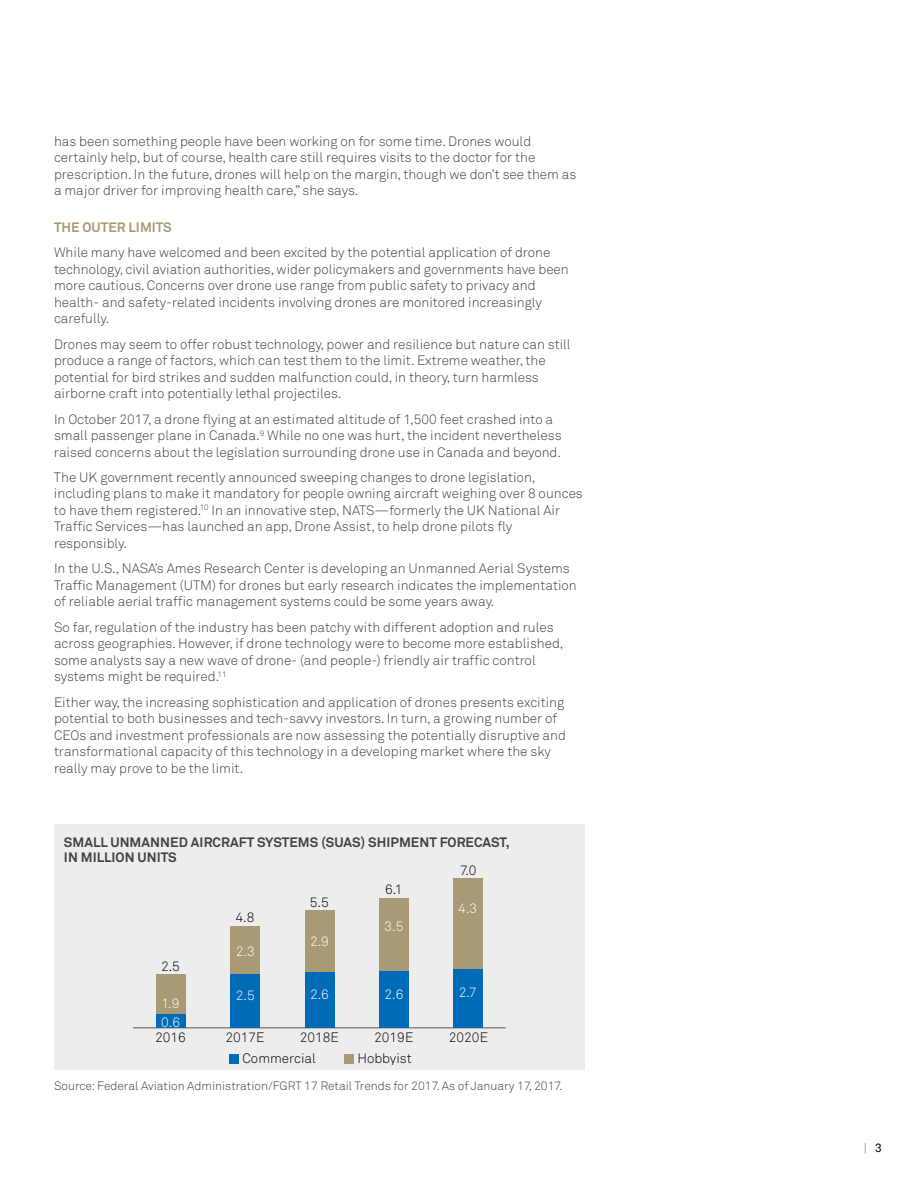
<style>
.page{position:relative;width:918px;height:1188px;background:#fff}
.page>*{position:absolute;margin:0;border:0;box-sizing:border-box;transform-origin:0 0}
.t1{font:13.5px/16.5px "Akkurat Light Pro";color:#414042}
.t2{font:700 13.5px/15px "Akkurat Pro";letter-spacing:.005em;color:#414042}
.t3{font:13.5px "Akkurat Light Pro";color:#000}
.t4{font:13.5px/19px "Akkurat Light Pro";color:#fff}
.t5{font:700 13.5px "Akkurat Pro";color:#a89a75}
.t6{font:12px "Akkurat Light Pro";color:#414042}
.t7{font:12px "Akkurat Pro";color:#a89a75}
.s1{color:#000}
</style>
<div class="page">
<div style="left:54px;top:824px;width:531px;height:245px;background:#eeeded"></div>
<hr style="left:133px;top:1027px;width:373px;height:1px;background:#58595b">
<div style="left:156px;top:974px;width:29px;height:41px;background:#a89a75"></div>
<div style="left:156px;top:1015px;width:29px;height:13px;background:#006cb7"></div>
<div style="left:453px;top:879px;width:29px;height:91px;background:#a89a75"></div>
<div style="left:453px;top:970px;width:29px;height:58px;background:#006cb7"></div>
<div style="left:379px;top:898px;width:29px;height:74px;background:#a89a75"></div>
<div style="left:379px;top:972px;width:29px;height:56px;background:#006cb7"></div>
<div style="left:305px;top:910px;width:29px;height:62px;background:#a89a75"></div>
<div style="left:305px;top:972px;width:29px;height:56px;background:#006cb7"></div>
<div style="left:230px;top:926px;width:30px;height:48px;background:#a89a75"></div>
<div style="left:230px;top:974px;width:30px;height:54px;background:#006cb7"></div>
<div style="left:229px;top:1054px;width:10px;height:10px;background:#006cb7"></div>
<div style="left:344px;top:1054px;width:10px;height:10px;background:#a89a75"></div>
<p class="t1" style="left:54px;top:133px;width:524px">has been something people have been working on for some time. Drones would certainly help, but of course, health care still requires visits to the doctor for the prescription. In the future, drones will help on the margin, though we don’t see them as a major driver for improving health care,” she says.</p>
<p class="t5" style="left:54px;top:219px;width:119px">THE OUTER LIMITS</p>
<p class="t1" style="left:54px;top:244px;width:516px">While many have welcomed and been excited by the potential application of drone technology, civil aviation authorities, wider policymakers and governments have been more cautious. Concerns over drone use range from public safety to privacy and health- and safety-related incidents involving drones are monitored increasingly carefully.</p>
<p class="t1" style="left:54px;top:336px;width:518px">Drones may seem to offer robust technology, power and resilience but nature can still produce a range of factors, which can test them to the limit. Extreme weather, the potential for bird strikes and sudden malfunction could, in theory, turn harmless airborne craft into potentially lethal projectiles.</p>
<p class="t1" style="left:54px;top:411px;width:509px">In October 2017, a drone flying at an estimated altitude of 1,500 feet crashed into a small passenger plane in Canada.<sup>9</sup> While no one was hurt, the incident nevertheless raised concerns about the legislation surrounding drone use in Canada and beyond.</p>
<p class="t1" style="left:54px;top:469px;width:530px">The UK government recently announced sweeping changes to drone legislation, including plans to make it mandatory for people owning aircraft weighing over 8 ounces to have them registered.<sup>10</sup> In an innovative step, NATS—formerly the UK National Air Traffic Services—has launched an app, Drone Assist, to help drone pilots fly responsibly.</p>
<p class="t1" style="left:54px;top:561px;width:524px">In the U.S., NASA’s Ames Research Center is developing an Unmanned Aerial Systems<br>Traffic Management (UTM) for drones but early research indicates the implementation of reliable aerial traffic management systems could be some years away.</p>
<p class="t1" style="left:54px;top:619px;width:511px">So far, regulation of the industry has been patchy with different adoption and rules across geographies. However, if drone technology were to become more established, some analysts say a new wave of drone- (and people-) friendly air traffic control systems might be required.<sup>11</sup></p>
<p class="t1" style="left:54px;top:694px;width:513px">Either way, the increasing sophistication and application of drones presents exciting potential to both businesses and tech-savvy investors. In turn, a growing number of CEOs and investment professionals are now assessing the potentially disruptive and transformational capacity of this technology in a developing market where the sky really may prove to be the limit.</p>
<p class="t2" style="left:64px;top:835px;width:447px">SMALL UNMANNED AIRCRAFT SYSTEMS (SUAS) SHIPMENT FORECAST,<br>IN MILLION UNITS</p>
<p class="t3" style="left:161px;top:958px;width:20px">2.5</p>
<p class="t4" style="left:161px;top:994px;width:20px">1.9<br>0.6</p>
<p class="t3" style="left:236px;top:909px;width:20px">4.8</p>
<p class="t4" style="left:236px;top:942px;width:20px">2.3</p>
<p class="t4" style="left:236px;top:986px;width:20px">2.5</p>
<p class="t3" style="left:310px;top:894px;width:20px">5.5</p>
<p class="t4" style="left:310px;top:932px;width:20px">2.9</p>
<p class="t4" style="left:310px;top:985px;width:20px">2.6</p>
<p class="t3" style="left:385px;top:882px;width:19px">6.1</p>
<p class="t4" style="left:385px;top:917px;width:20px">3.5</p>
<p class="t4" style="left:385px;top:985px;width:20px">2.6</p>
<p class="t3" style="left:460px;top:862px;width:18px">7.0</p>
<p class="t4" style="left:458px;top:899px;width:20px">4.3</p>
<p class="t4" style="left:459px;top:983px;width:20px">2.7</p>
<p class="t3" style="left:155px;top:1030px;width:32px">2016</p>
<p class="t3" style="left:225px;top:1030px;width:40px">2017E</p>
<p class="t3" style="left:300px;top:1030px;width:40px">2018E</p>
<p class="t3" style="left:374px;top:1030px;width:41px">2019E</p>
<p class="t3" style="left:449px;top:1030px;width:41px">2020E</p>
<p class="t3" style="left:357px;top:1051px;width:56px">Hobbyist</p>
<p class="t3" style="left:243px;top:1050px;width:75px">Commercial</p>
<p class="t6" style="left:54px;top:1079px;width:510px">Source: Federal Aviation Administration/FGRT 17 Retail Trends for 2017. As of January 17, 2017.</p>
<p class="t7" style="left:864px;top:1141px;width:20px">| <span class="s1">3</span></p>
</div>
